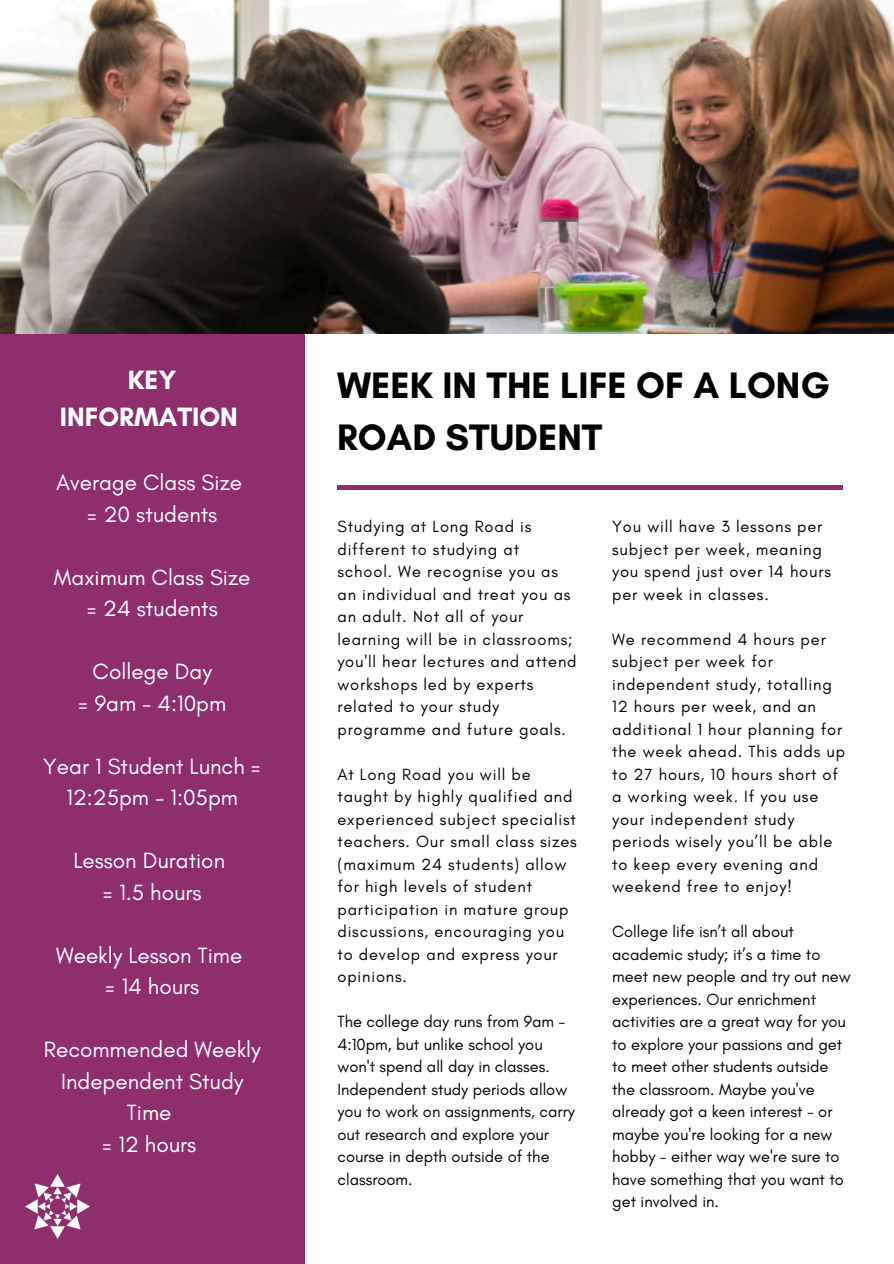
<style>
.page{position:relative;width:894px;height:1264px;background:#fff}
.page>*{position:absolute;margin:0;border:0;box-sizing:border-box;transform-origin:0 0}
.t1{font:700 37.5px/51.8px "Glacial Indifference";color:#000}
.t2{font:700 27px/37.2px "Glacial Indifference";color:#fff;text-align:center}
.t3{font:22.5px/31.5px "Glacial Indifference";color:#fff;text-align:center}
.t4{font:16.5px/22.5px "Glacial Indifference";letter-spacing:.05em;color:#000}
.t5{font:16.5px/22.5px "Glacial Indifference";color:#000}
</style>
<div class="page">
<div style="left:0;top:333px;width:304px;height:930px;background:#8e2e6c"></div>
<img style="left:0;top:0;width:893px;height:333px">
<div style="left:337px;top:485px;width:505px;height:5px;background:#8e2e6c"></div>
<img style="left:26px;top:1174px;width:64px;height:64px">
<h3 class="t2" style="left:60px;top:361px;width:180px">KEY<br>INFORMATION</h3>
<p class="t3" style="left:56px;top:466px;width:187px">Average Class Size = 20 students</p>
<h3 class="t3" style="left:54px;top:561px;width:198px">Maximum Class Size</h3>
<p class="t3" style="left:87px;top:592px;width:132px">= 24 students</p>
<h3 class="t3" style="left:78px;top:655px;width:149px">College Day<br>= 9am - 4:10pm</h3>
<p class="t3" style="left:43px;top:750px;width:219px">Year 1 Student Lunch =<br>12:25pm - 1:05pm</p>
<p class="t3" style="left:73px;top:844px;width:153px">Lesson Duration</p>
<h1 class="t3" style="left:103px;top:876px;width:100px">= 1.5 hours</h1>
<p class="t3" style="left:56px;top:939px;width:188px">Weekly Lesson Time</p>
<p class="t3" style="left:105px;top:970px;width:95px">= 14 hours</p>
<p class="t3" style="left:44px;top:1033px;width:218px">Recommended Weekly<br>Independent Study<br>Time</p>
<p class="t3" style="left:102px;top:1128px;width:96px">= 12 hours</p>
<p class="t1" style="left:337px;top:359px;width:494px">WEEK IN THE LIFE OF A LONG<br>ROAD STUDENT</p>
<h2 class="t4" style="left:337px;top:515px;width:241px">Studying at Long Road is different to studying at school. We recognise you as an individual and treat you as an adult. Not all of your learning will be in classrooms; you'll hear lectures and attend workshops led by experts related to your study programme and future goals.</h2>
<h3 class="t4" style="left:337px;top:762px;width:241px">At Long Road you will be taught by highly qualified and experienced subject specialist teachers. Our small class sizes (maximum 24 students) allow for high levels of student participation in mature group discussions, encouraging you to develop and express your opinions.</h3>
<h3 class="t5" style="left:337px;top:1010px;width:239px">The college day runs from 9am -<br>4:10pm, but unlike school you won't spend all day in classes.<br>Independent study periods allow you to work on assignments, carry out research and explore your course in depth outside of the classroom.</h3>
<p class="t4" style="left:612px;top:515px;width:220px">You will have 3 lessons per subject per week, meaning you spend just over 14 hours per week in classes.</p>
<h3 class="t4" style="left:612px;top:627px;width:234px">We recommend 4 hours per subject per week for independent study, totalling<br>12 hours per week, and an additional 1 hour planning for the week ahead. This adds up to 27 hours, 10 hours short of a working week. If you use your independent study periods wisely you’ll be able to keep every evening and weekend free to enjoy!</h3>
<p class="t5" style="left:612px;top:920px;width:240px">College life isn’t all about academic study; it’s a time to meet new people and try out new experiences. Our enrichment activities are a great way for you to explore your passions and get to meet other students outside the classroom. Maybe you've already got a keen interest - or maybe you're looking for a new hobby - either way we're sure to have something that you want to get involved in.</p>
</div>
